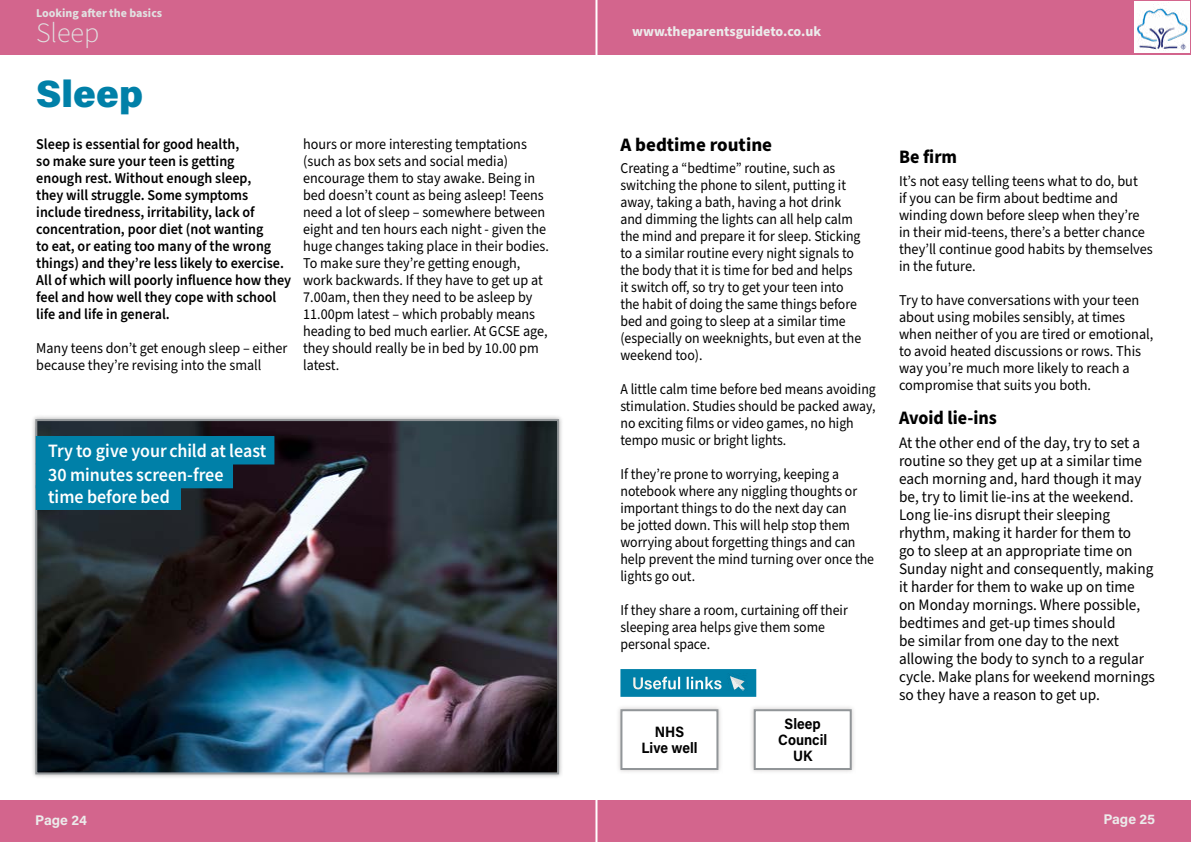
<style>
.page{position:relative;width:1191px;height:842px;background:#fff}
.page>*{position:absolute;margin:0;border:0;box-sizing:border-box;transform-origin:0 0}
.t1{font:38px "Acumin Variable Concept";color:#0080a8}
.t2{font:300 28px "Source Sans Pro";color:#e1e1e1}
.t3{font:700 19px "Source Sans Pro";color:#000;scale:.95 1}
.t4{font:700 19px "Source Sans Pro";color:#000}
.t5{font:18.9px/24.1px "Source Sans Variable";color:#fff;scale:.95 1}
.t6{font:600 17px "Acumin Pro";color:#fff}
.t7{font:16px/18px "Source Sans Pro";color:#000;scale:.95 1}
.t8{font:15px/17px "Source Sans Pro";color:#000;scale:.92 1}
.t9{font:15px/17px "Source Sans Pro";color:#000;scale:.94 1}
.t10{font:15px/17px "Source Sans Pro";color:#000;scale:.95 1}
.t11{font:600 15px/17px "Source Sans Pro";color:#000;scale:.94 1}
.t12{font:700 15px/16px "Acumin Pro";color:#000;text-align:center;scale:.92 1}
.t13{font:700 14px "Source Sans Pro";color:#ecebeb}
.t14{font:700 14px "Acumin Pro";letter-spacing:-.005em;color:#ecebeb}
.t15{font:700 12px "Source Sans Pro";color:#e1e1e1}
</style>
<div class="page">
<div style="left:0;top:0;width:1191px;height:55px;background:#d3658d"></div>
<div style="left:0;top:800px;width:1191px;height:41px;background:#d3658d"></div>
<hr style="left:595px;top:0;width:2px;height:842px;background:#fff">
<div style="left:1134px;top:1px;width:55px;height:52px;background:#fff"></div>
<img style="left:1137px;top:8px;width:51px;height:43px">
<div style="left:31px;top:415px;width:532px;height:364px;background:#979696;opacity:.75"></div>
<img style="left:38px;top:422px;width:518px;height:349px">
<div style="left:35px;top:419px;width:524px;height:355px;border:2px solid #919598"></div>
<div style="left:616px;top:705px;width:106px;height:70px;background:#bfbab9;opacity:.75"></div>
<div style="left:621px;top:710px;width:96px;height:59px;background:#fff"></div>
<div style="left:620px;top:709px;width:98px;height:61px;border:2px solid #919598"></div>
<div style="left:749px;top:705px;width:106px;height:70px;background:#bfbab9;opacity:.75"></div>
<div style="left:754px;top:710px;width:96px;height:59px;background:#fff"></div>
<div style="left:753px;top:709px;width:98px;height:61px;border:2px solid #919598"></div>
<div style="left:36px;top:437px;width:238px;height:27px;background:#0080a8"></div>
<div style="left:36px;top:436px;width:238px;height:28px;border:1px solid #0080a8"></div>
<div style="left:36px;top:464px;width:196px;height:24px;background:#0080a8"></div>
<div style="left:36px;top:486px;width:144px;height:23px;background:#0080a8"></div>
<div style="left:36px;top:485px;width:145px;height:25px;border:1px solid #0080a8"></div>
<div style="left:622px;top:670px;width:132px;height:25px;background:#0080a8"></div>
<div style="left:620px;top:669px;width:136px;height:28px;border:3px solid #0080a8"></div>
<img style="left:730px;top:676px;width:15px;height:12px">
<p class="t15" style="left:36px;top:4px;width:128px">Looking after the basics</p>
<h2 class="t2" style="left:36px;top:14px;width:65px">Sleep</h2>
<p class="t13" style="left:632px;top:22px;width:190px">www.theparentsguideto.co.uk</p>
<h1 class="t1" style="left:36px;top:68px;width:109px">Sleep</h1>
<p class="t11" style="left:36px;top:136px;width:273px">Sleep is essential for good health,<br>so make sure your teen is getting<br>enough rest. Without enough sleep,<br>they will struggle. Some symptoms include tiredness, irritability, lack of concentration, poor diet (not wanting<br>to eat, or eating too many of the wrong things) and they’re less likely to exercise.<br>All of which will poorly influence how they feel and how well they cope with school life and life in general.</p>
<p class="t9" style="left:36px;top:340px;width:269px">Many teens don’t get enough sleep – either because they’re revising into the small</p>
<p class="t5" style="left:48px;top:439px;width:231px">Try to give your child at least<br>30 minutes screen-free</p>
<p class="t5" style="left:48px;top:485px;width:130px">time before bed</p>
<p class="t9" style="left:303px;top:136px;width:263px">hours or more interesting temptations (such as box sets and social media) encourage them to stay awake. Being in bed doesn’t count as being asleep! Teens need a lot of sleep – somewhere between eight and ten hours each night - given the huge changes taking place in their bodies.<br>To make sure they’re getting enough, work backwards. If they have to get up at 7.00am, then they need to be asleep by 11.00pm latest – which probably means heading to bed much earlier. At GCSE age, they should really be in bed by 10.00 pm latest.</p>
<p class="t4" style="left:620px;top:131px;width:153px">A bedtime routine</p>
<p class="t8" style="left:620px;top:160px;width:263px">Creating a “bedtime” routine, such as switching the phone to silent, putting it away, taking a bath, having a hot drink and dimming the lights can all help calm the mind and prepare it for sleep. Sticking to a similar routine every night signals to the body that it is time for bed and helps it switch off, so try to get your teen into the habit of doing the same things before bed and going to sleep at a similar time (especially on weeknights, but even at the weekend too).</p>
<p class="t8" style="left:620px;top:381px;width:279px">A little calm time before bed means avoiding stimulation. Studies should be packed away, no exciting films or video games, no high tempo music or bright lights.</p>
<p class="t8" style="left:620px;top:466px;width:277px">If they’re prone to worrying, keeping a notebook where any niggling thoughts or important things to do the next day can<br>be jotted down. This will help stop them worrying about forgetting things and can help prevent the mind turning over once the lights go out.</p>
<p class="t8" style="left:620px;top:602px;width:249px">If they share a room, curtaining off their sleeping area helps give them some personal space.</p>
<p class="t6" style="left:632px;top:671px;width:92px">Useful links</p>
<p class="t12" style="left:641px;top:723px;width:63px">NHS<br>Live well</p>
<p class="t12" style="left:778px;top:715px;width:55px">Sleep<br>Council<br>UK</p>
<p class="t3" style="left:899px;top:144px;width:63px">Be firm</p>
<p class="t10" style="left:899px;top:173px;width:269px">It’s not easy telling teens what to do, but<br>if you can be firm about bedtime and winding down before sleep when they’re in their mid-teens, there’s a better chance they’ll continue good habits by themselves in the future.</p>
<p class="t10" style="left:899px;top:292px;width:269px">Try to have conversations with your teen about using mobiles sensibly, at times when neither of you are tired or emotional, to avoid heated discussions or rows. This way you’re much more likely to reach a compromise that suits you both.</p>
<p class="t3" style="left:899px;top:405px;width:105px">Avoid lie-ins</p>
<p class="t7" style="left:899px;top:434px;width:271px">At the other end of the day, try to set a routine so they get up at a similar time each morning and, hard though it may be, try to limit lie-ins at the weekend.<br>Long lie-ins disrupt their sleeping rhythm, making it harder for them to<br>go to sleep at an appropriate time on Sunday night and consequently, making it harder for them to wake up on time on Monday mornings. Where possible, bedtimes and get-up times should<br>be similar from one day to the next allowing the body to synch to a regular cycle. Make plans for weekend mornings so they have a reason to get up.</p>
<p class="t14" style="left:35px;top:810px;width:53px">Page 24</p>
<p class="t14" style="left:1103px;top:809px;width:53px">Page 25</p>
</div>
